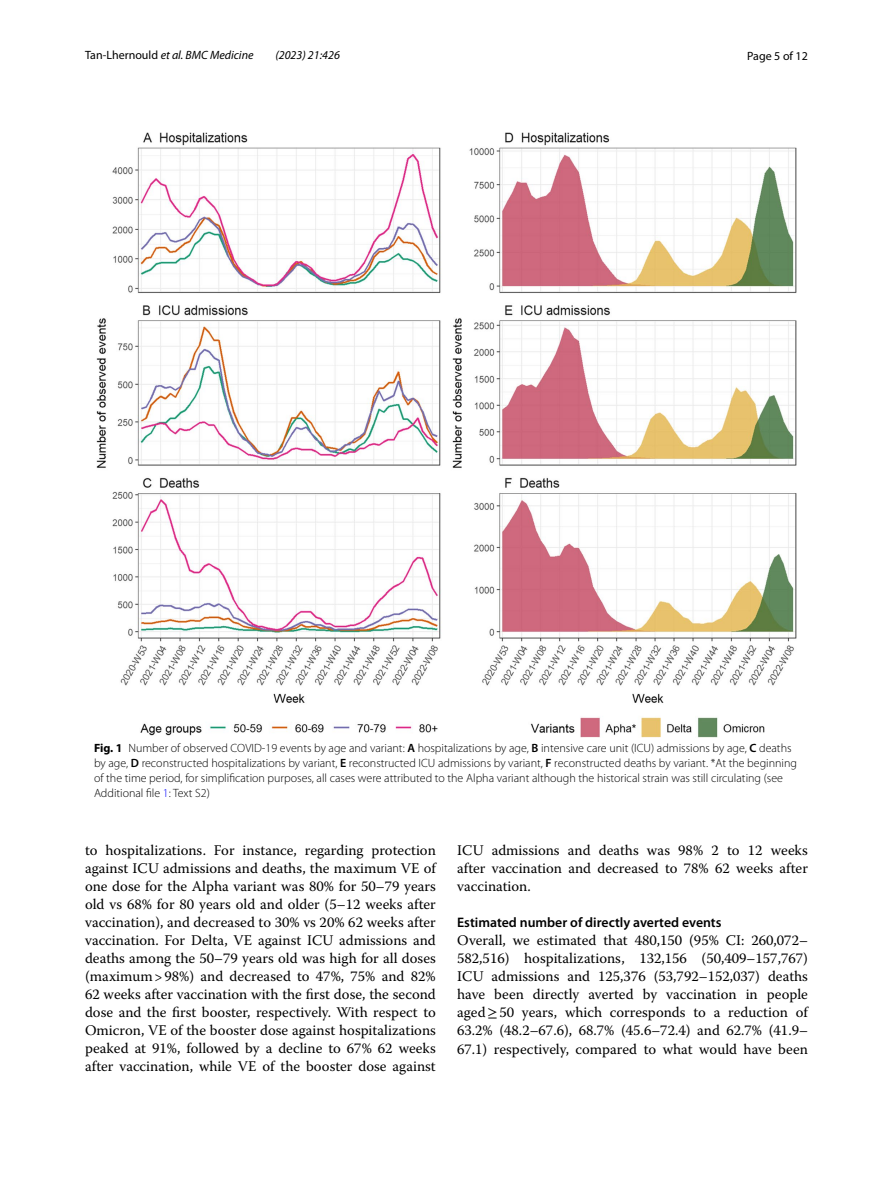
<style>
.page{position:relative;width:893px;height:1187px;background:#fff}
.page>*{position:absolute;margin:0;border:0;box-sizing:border-box;transform-origin:0 0}
.t1{font:14.7px/18px "Warnock Pro Regular 2";color:#000;text-align:justify}
.t2{font:600 13.8px "Myriad Pro";color:#000}
.t3{font:300 12px/15px "Myriad Pro";color:#000}
.t4{font:italic 12px "Myriad Pro";color:#000}
.t5{font:12px "Myriad Pro";color:#000}
.s1{font-style:normal}
.s2{font-weight:700}
.s3{font-weight:600}
.s4{color:#00f}
.s5{font-family:"STIX"}
</style>
<div class="page">
<img style="left:96px;top:133px;width:701px;height:604px">
<p class="t4" style="left:85px;top:48px;width:170px"><span class="s1">Tan‑Lhernould</span> et al. BMC Medicine</p>
<p class="t4" style="left:275px;top:48px;width:66px">(2023) 21:426</p>
<p class="t5" style="left:747px;top:48px;width:62px">Page 5 of 12</p>
<p class="t3" style="left:94px;top:740px;width:704px"><span class="s2">Fig. 1</span> Number of observed COVID-19 events by age and variant: <span class="s3">A</span> hospitalizations by age, <span class="s3">B</span> intensive care unit (ICU) admissions by age, <span class="s3">C</span> deaths by age, <span class="s3">D</span> reconstructed hospitalizations by variant, <span class="s3">E</span> reconstructed ICU admissions by variant, <span class="s3">F</span> reconstructed deaths by variant. *At the beginning of the time period, for simplification purposes, all cases were attributed to the Alpha variant although the historical strain was still circulating (see Additional file <span class="s4">1</span>: Text S2)</p>
<p class="t1" style="left:85px;top:841px;width:352px">to hospitalizations. For instance, regarding protection against ICU admissions and deaths, the maximum VE of one dose for the Alpha variant was 80% for 50–79 years old vs 68% for 80 years old and older (5–12 weeks after vaccination), and decreased to 30% vs 20% 62 weeks after vaccination. For Delta, VE against ICU admissions and deaths among the 50–79 years old was high for all doses (maximum&gt;98%) and decreased to 47%, 75% and 82% 62 weeks after vaccination with the first dose, the second dose and the first booster, respectively. With respect to Omicron, VE of the booster dose against hospitalizations peaked at 91%, followed by a decline to 67% 62 weeks after vaccination, while VE of the booster dose against</p>
<p class="t1" style="left:457px;top:841px;width:352px">ICU admissions and deaths was 98% 2 to 12 weeks after vaccination and decreased to 78% 62 weeks after vaccination.</p>
<p class="t2" style="left:457px;top:914px;width:266px">Estimated number of directly averted events</p>
<p class="t1" style="left:457px;top:931px;width:352px">Overall, we estimated that 480,150 (95% CI: 260,072– 582,516) hospitalizations, 132,156 (50,409–157,767)<br>ICU admissions and 125,376 (53,792–152,037) deaths have been directly averted by vaccination in people aged<span class="s5">≥</span>50 years, which corresponds to a reduction of 63.2% (48.2–67.6), 68.7% (45.6–72.4) and 62.7% (41.9– 67.1) respectively, compared to what would have been</p>
</div>
